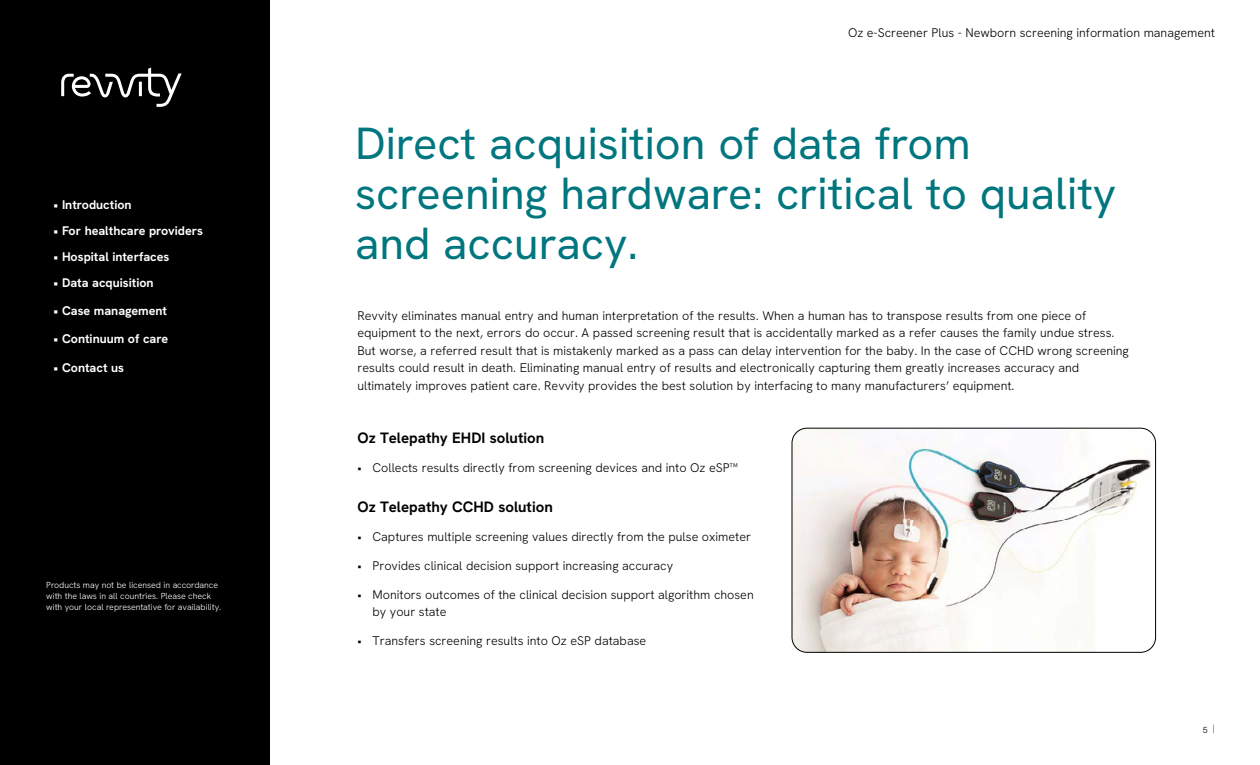
<style>
.page{position:relative;width:1260px;height:765px;background:#fff}
.page>*{position:absolute;margin:0;border:0;box-sizing:border-box;transform-origin:0 0}
.t1{font:45px/50px "Hanken Grotesk";color:#00767f}
.t2{font:15px "Hanken Grotesk";color:#000}
.t3{font:300 12.5px/17.5px "Hanken Grotesk";color:#000}
.t4{font:12.5px "Hanken Grotesk";color:#fff}
.t5{font:300 8.75px/11.2px "Hanken Grotesk";color:#fff}
.t6{font:300 8.75px "Hanken Grotesk";color:#000}
</style>
<div class="page">
<div style="left:0;top:0;width:270px;height:765px;background:#000"></div>
<svg style="left:61px;top:68px;width:121px;height:39px"></svg>
<img style="left:792px;top:428px;width:364px;height:224px">
<div style="left:792px;top:428px;width:364px;height:224px;border:1px solid #000;border-radius:15px"></div>
<p class="t4" style="left:54px;top:196px;width:80px">• Introduction</p>
<p class="t4" style="left:54px;top:222px;width:151px">• For healthcare providers</p>
<p class="t4" style="left:54px;top:248px;width:117px">• Hospital interfaces</p>
<p class="t4" style="left:54px;top:274px;width:102px">• Data acquisition</p>
<p class="t4" style="left:54px;top:302px;width:115px">• Case management</p>
<p class="t4" style="left:54px;top:331px;width:116px">• Continuum of care</p>
<p class="t4" style="left:54px;top:359px;width:72px">• Contact us</p>
<p class="t5" style="left:46px;top:579px;width:177px">Products may not be licensed in accordance with the laws in all countries. Please check with your local representative for availability.</p>
<p class="t3" style="left:848px;top:23px;width:368px">Oz e-Screener Plus - Newborn screening information management</p>
<h1 class="t1" style="left:355px;top:118px;width:763px">Direct acquisition of data from screening hardware: critical to quality and accuracy.</h1>
<p class="t3" style="left:358px;top:307px;width:773px">Revvity eliminates manual entry and human interpretation of the results. When a human has to transpose results from one piece of equipment to the next, errors do occur. A passed screening result that is accidentally marked as a refer causes the family undue stress.<br>But worse, a referred result that is mistakenly marked as a pass can delay intervention for the baby. In the case of CCHD wrong screening results could result in death. Eliminating manual entry of results and electronically capturing them greatly increases accuracy and ultimately improves patient care. Revvity provides the best solution by interfacing to many manufacturers’ equipment.</p>
<p class="t2" style="left:358px;top:428px;width:188px">Oz Telepathy EHDI solution</p>
<p class="t3" style="left:358px;top:458px;width:382px">• Collects results directly from screening devices and into Oz eSP™</p>
<p class="t2" style="left:358px;top:497px;width:197px">Oz Telepathy CCHD solution</p>
<p class="t3" style="left:358px;top:528px;width:395px">• Captures multiple screening values directly from the pulse oximeter</p>
<p class="t3" style="left:358px;top:556px;width:317px">• Provides clinical decision support increasing accuracy</p>
<p class="t3" style="left:372px;top:585px;width:383px;text-indent:-15px">• Monitors outcomes of the clinical decision support algorithm chosen by your state</p>
<p class="t3" style="left:358px;top:631px;width:290px">• Transfers screening results into Oz eSP database</p>
<p class="t6" style="left:1203px;top:723px;width:14px">5 |</p>
</div>
